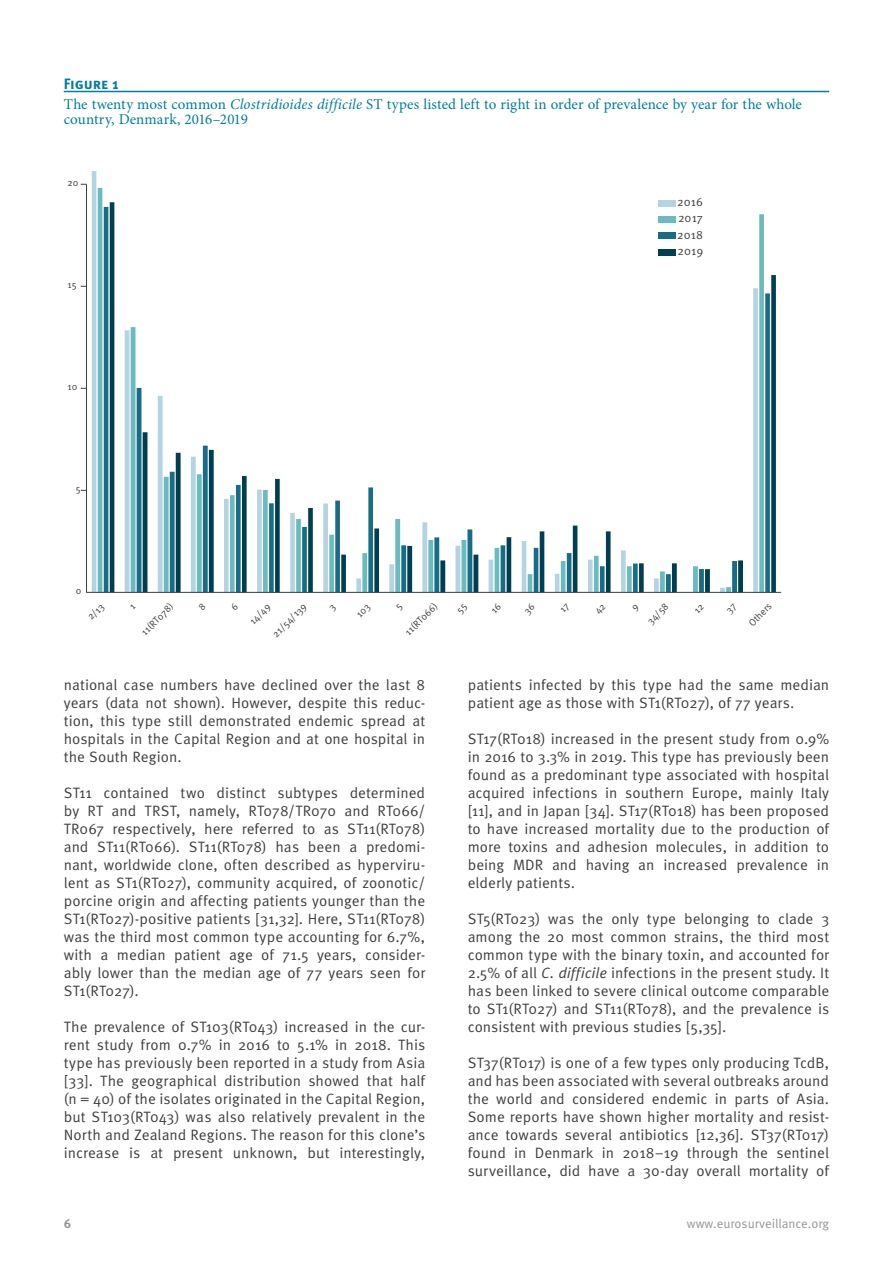
<style>
.page{position:relative;width:893px;height:1263px;background:#fff}
.page>*{position:absolute;margin:0;border:0;box-sizing:border-box;transform-origin:0 0}
.t1{font:15px/18px "Meta Pro";color:#3e3e3f;text-align:justify}
.t2{font:15px/15px "Minion Pro";letter-spacing:.005em;color:#007d9f}
.t3{font:700 15px "Meta Pro";letter-spacing:-.005em;color:#007d9f}
.t4{font:12.75px "Meta Pro";color:#939598}
.t5{font:700 12.75px "Meta Pro";color:#939598}
.t6{font:12px/16.2px "Meta Pro";color:#3e3e3f;text-align:justify}
.t7{font:9.75px/21.3px "Meta Pro";color:#3e3e3f}
.s1{font-style:italic}
</style>
<div class="page">
<hr style="left:64px;top:91px;width:765px;height:1px;background:#007d9f">
<svg style="left:86px;top:183px;width:696px;height:410px"></svg>
<div style="left:659px;top:200px;width:17px;height:6px;background:#b4d4e2"></div>
<div style="left:659px;top:216px;width:17px;height:7px;background:#6ababf"></div>
<div style="left:659px;top:233px;width:17px;height:6px;background:#186c84"></div>
<div style="left:659px;top:249px;width:17px;height:7px;background:#003e52"></div>
<p class="t3" style="left:64px;top:74px;width:57px">Figure 1</p>
<p class="t2" style="left:64px;top:97px;width:740px">The twenty most common <span class="s1">Clostridioides difficile</span> ST types listed left to right in order of prevalence by year for the whole country, Denmark, 2016–2019</p>
<p class="t7" style="left:68px;top:172px;width:13px">20</p>
<p class="t7" style="left:68px;top:274px;width:11px">15</p>
<p class="t7" style="left:68px;top:376px;width:11px">10</p>
<p class="t7" style="left:76px;top:478px;width:6px">5</p>
<p class="t7" style="left:76px;top:580px;width:7px">0</p>
<p class="t6" style="left:677px;top:194px;width:28px">2016<br>2017<br>2018<br>2019</p>
<p class="t7" style="left:82px;top:611px;width:21px;rotate:-45deg">2/13</p>
<p class="t7" style="left:135px;top:626px;width:42px;rotate:-45deg">11(RT078)</p>
<p class="t7" style="left:244px;top:615px;width:26px;rotate:-45deg">14/49</p>
<p class="t7" style="left:267px;top:628px;width:45px;rotate:-45deg">21/54/139</p>
<p class="t7" style="left:399px;top:627px;width:43px;rotate:-45deg">11(RT066)</p>
<p class="t7" style="left:625px;top:601px;width:28px;rotate:-45deg">9<br>34/58</p>
<p class="t7" style="left:743px;top:617px;width:30px;rotate:-45deg">Others</p>
<p class="t1" style="left:64px;top:676px;width:363px">national case numbers have declined over the last 8 years (data not shown). However, despite this reduc&shy;tion, this type still demonstrated endemic spread at hospitals in the Capital Region and at one hospital in the South Region.</p>
<p class="t1" style="left:64px;top:784px;width:363px">ST11 contained two distinct subtypes determined by RT and TRST, namely, RT078/TR070 and RT066/ TR067 respectively, here referred to as ST11(RT078) and ST11(RT066). ST11(RT078) has been a predomi&shy;nant, worldwide clone, often described as hyperviru&shy;lent as ST1(RT027), community acquired, of zoonotic/ porcine origin and affecting patients younger than the ST1(RT027)-positive patients [31,32]. Here, ST11(RT078) was the third most common type accounting for 6.7%, with a median patient age of 71.5 years, consider&shy;ably lower than the median age of 77 years seen for ST1(RT027).</p>
<p class="t1" style="left:64px;top:1018px;width:363px">The prevalence of ST103(RT043) increased in the cur&shy;rent study from 0.7% in 2016 to 5.1% in 2018. This type has previously been reported in a study from Asia [33]. The geographical distribution showed that half (n = 40) of the isolates originated in the Capital Region, but ST103(RT043) was also relatively prevalent in the North and Zealand Regions. The reason for this clone’s increase is at present unknown, but interestingly,</p>
<p class="t1" style="left:468px;top:676px;width:363px">patients infected by this type had the same median patient age as those with ST1(RT027), of 77 years.</p>
<p class="t1" style="left:468px;top:730px;width:363px">ST17(RT018) increased in the present study from 0.9% in 2016 to 3.3% in 2019. This type has previously been found as a predominant type associated with hospital acquired infections in southern Europe, mainly Italy [11], and in Japan [34]. ST17(RT018) has been proposed to have increased mortality due to the production of more toxins and adhesion molecules, in addition to being MDR and having an increased prevalence in elderly patients.</p>
<p class="t1" style="left:468px;top:910px;width:363px">ST5(RT023) was the only type belonging to clade 3 among the 20 most common strains, the third most common type with the binary toxin, and accounted for 2.5% of all <span class="s1">C. difficile</span> infections in the present study. It has been linked to severe clinical outcome comparable to ST1(RT027) and ST11(RT078), and the prevalence is consistent with previous studies [5,35].</p>
<p class="t1" style="left:468px;top:1054px;width:363px">ST37(RT017) is one of a few types only producing TcdB, and has been associated with several outbreaks around the world and considered endemic in parts of Asia.<br>Some reports have shown higher mortality and resist&shy;ance towards several antibiotics [12,36]. ST37(RT017) found in Denmark in 2018–19 through the sentinel surveillance, did have a 30-day overall mortality of</p>
<p class="t5" style="left:64px;top:1215px;width:9px">6</p>
<p class="t4" style="left:687px;top:1215px;width:144px">www.eurosurveillance.org</p>
</div>
